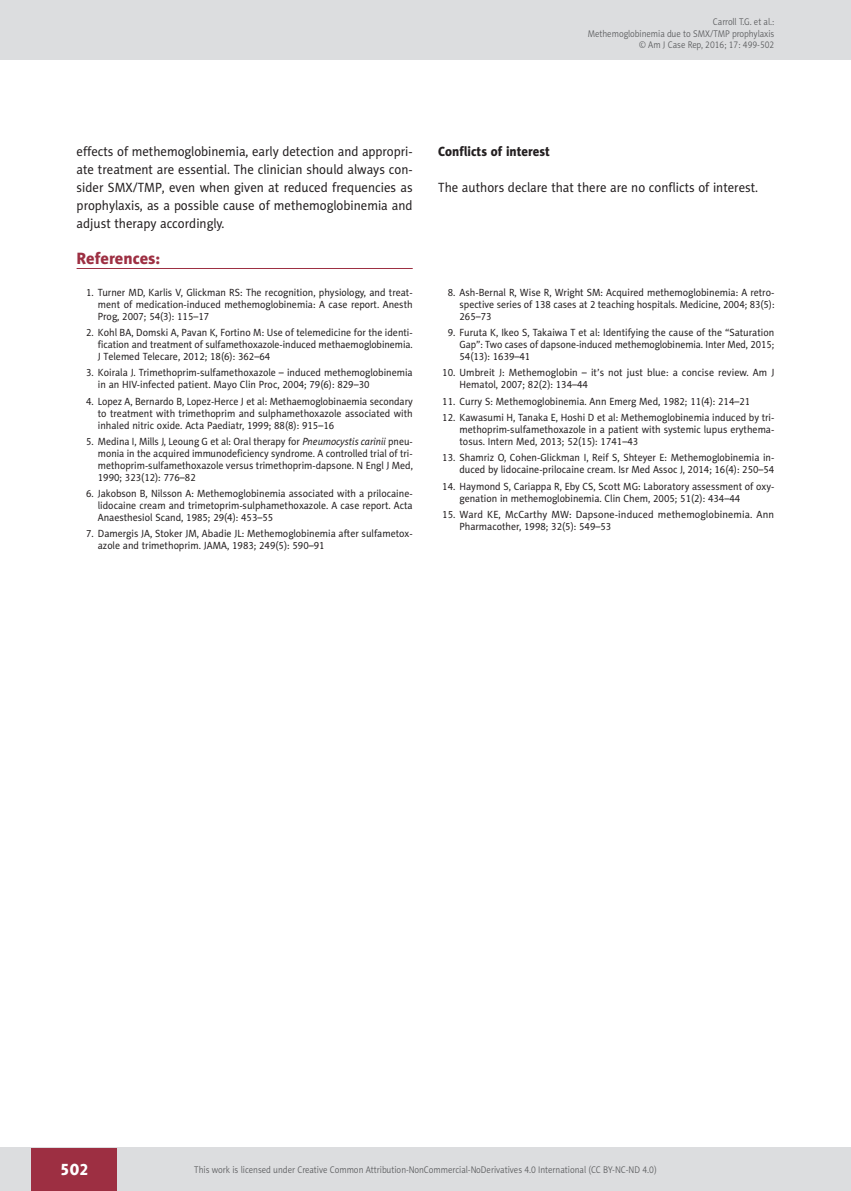
<style>
.page{position:relative;width:851px;height:1191px;background:#fff}
.page>*{position:absolute;margin:0;border:0;box-sizing:border-box;transform-origin:0 0}
.AJCR_Referencje_Tytu{font:16.5px "Naomi Sans EFN Heavy";color:#9d2f42}
.t1{font:16.5px "Naomi Sans EFN Heavy";color:#fff}
.AJCR_Body{font:13.5px/18px "Naomi Sans EFN";color:#231f20;text-align:justify;scale:.95 1}
.AJCR_Headline_2{font:13.5px "Naomi Sans EFN Heavy";color:#231f20;scale:.95 1}
.AJCR_Referencje_punk{font:10.5px/12px "Naomi Sans EFN";color:#231f20;text-align:justify;scale:.95 1}
.AJCR_Referencje_punk-2{font:10.5px/12px "Naomi Sans EFN";color:#231f20;text-align:justify;scale:.94 1}
.AJCR_Referencje_punk-3{font:10.5px/12px "Naomi Sans EFN";color:#231f20}
.AJCR_Referencje_punk-4{font:10.5px/12px "Naomi Sans EFN";color:#231f20;scale:.96 1}
.t2{font:9.75px/11.2px "Naomi Sans EFN Light";color:#57585a;text-align:right;scale:.9 1}
.s1{font-style:italic}
</style>
<div class="page">
<hr style="left:77px;top:268px;width:335px;height:1px;background:#9d2f42">
<div style="left:0;top:1148px;width:850px;height:43px;background:#dcdddf"></div>
<div style="left:32px;top:1147px;width:85px;height:43px;background:#9d2f42"></div>
<div style="left:0;top:0;width:850px;height:60px;background:#dcdddf"></div>
<p class="t2" style="left:587px;top:16px;width:209px">Carroll T.G. et al.:<br>Methemoglobinemia due to SMX/TMP prophylaxis © Am J Case Rep, 2016; 17: 499-502</p>
<p class="AJCR_Body" style="left:77px;top:142px;width:355px">effects of methemoglobinemia, early detection and appropri&shy;ate treatment are essential. The clinician should always con&shy;sider SMX/TMP, even when given at reduced frequencies as prophylaxis, as a possible cause of methemoglobinemia and adjust therapy accordingly.</p>
<p class="AJCR_Referencje_Tytu" style="left:77px;top:248px;width:85px">References:</p>
<p class="AJCR_Referencje_punk" style="left:98px;top:286px;width:333px;text-indent:-12px">1. Turner MD, Karlis V, Glickman RS: The recognition, physiology, and treat&shy;ment of medication-induced methemoglobinemia: A case report. Anesth Prog, 2007; 54(3): 115–17</p>
<p class="AJCR_Referencje_punk" style="left:98px;top:327px;width:333px;text-indent:-12px">2. Kohl BA, Domski A, Pavan K, Fortino M: Use of telemedicine for the identi&shy;fication and treatment of sulfamethoxazole-induced methaemoglobinemia.<br>J Telemed Telecare, 2012; 18(6): 362–64</p>
<p class="AJCR_Referencje_punk" style="left:98px;top:367px;width:333px;text-indent:-12px">3. Koirala J. Trimethoprim-sulfamethoxazole – induced methemoglobinemia in an HIV-infected patient. Mayo Clin Proc, 2004; 79(6): 829–30</p>
<p class="AJCR_Referencje_punk-2" style="left:98px;top:395px;width:336px;text-indent:-12px">4. Lopez A, Bernardo B, Lopez-Herce J et al: Methaemoglobinaemia secondary to treatment with trimethoprim and sulphamethoxazole associated with inhaled nitric oxide. Acta Paediatr, 1999; 88(8): 915–16</p>
<p class="AJCR_Referencje_punk-2" style="left:98px;top:435px;width:336px;text-indent:-12px">5. Medina I, Mills J, Leoung G et al: Oral therapy for <span class="s1">Pneumocystis carinii</span> pneu&shy;monia in the acquired immunodeficiency syndrome. A controlled trial of tri&shy;methoprim-sulfamethoxazole versus trimethoprim-dapsone. N Engl J Med, 1990; 323(12): 776–82</p>
<p class="AJCR_Referencje_punk" style="left:98px;top:488px;width:333px;text-indent:-12px">6. Jakobson B, Nilsson A: Methemoglobinemia associated with a prilocaine&shy;lidocaine cream and trimetoprim-sulphamethoxazole. A case report. Acta Anaesthesiol Scand, 1985; 29(4): 453–55</p>
<p class="AJCR_Referencje_punk" style="left:98px;top:528px;width:333px;text-indent:-12px">7. Damergis JA, Stoker JM, Abadie JL: Methemoglobinemia after sulfametox&shy;azole and trimethoprim. JAMA, 1983; 249(5): 590–91</p>
<p class="AJCR_Headline_2" style="left:438px;top:143px;width:119px">Conflicts of interest</p>
<p class="AJCR_Body" style="left:438px;top:178px;width:338px">The authors declare that there are no conflicts of interest.</p>
<p class="AJCR_Referencje_punk" style="left:459px;top:286px;width:333px;text-indent:-12px">8. Ash-Bernal R, Wise R, Wright SM: Acquired methemoglobinemia: A retro&shy;spective series of 138 cases at 2 teaching hospitals. Medicine, 2004; 83(5):<br>265–73</p>
<p class="AJCR_Referencje_punk" style="left:459px;top:327px;width:333px;text-indent:-12px">9. Furuta K, Ikeo S, Takaiwa T et al: Identifying the cause of the “Saturation Gap”: Two cases of dapsone-induced methemoglobinemia. Inter Med, 2015; 54(13): 1639–41</p>
<p class="AJCR_Referencje_punk-4" style="left:459px;top:367px;width:329px;text-indent:-17px">10. Umbreit J: Methemoglobin – it’s not just blue: a concise review. Am J<br>Hematol, 2007; 82(2): 134–44</p>
<p class="AJCR_Referencje_punk" style="left:442px;top:395px;width:326px">11. Curry S: Methemoglobinemia. Ann Emerg Med, 1982; 11(4): 214–21</p>
<p class="AJCR_Referencje_punk" style="left:459px;top:411px;width:333px;text-indent:-17px">12. Kawasumi H, Tanaka E, Hoshi D et al: Methemoglobinemia induced by tri&shy;methoprim-sulfamethoxazole in a patient with systemic lupus erythema&shy;tosus. Intern Med, 2013; 52(15): 1741–43</p>
<p class="AJCR_Referencje_punk" style="left:442px;top:452px;width:351px;text-align:right">13. Shamriz O, Cohen-Glickman I, Reif S, Shteyer E: Methemoglobinemia in&shy;duced by lidocaine-prilocaine cream. Isr Med Assoc J, 2014; 16(4): 250–54</p>
<p class="AJCR_Referencje_punk" style="left:459px;top:480px;width:333px;text-indent:-17px">14. Haymond S, Cariappa R, Eby CS, Scott MG: Laboratory assessment of oxy&shy;genation in methemoglobinemia. Clin Chem, 2005; 51(2): 434–44</p>
<p class="AJCR_Referencje_punk-3" style="left:459px;top:508px;width:316px;text-indent:-17px">15. Ward KE, McCarthy MW: Dapsone-induced methemoglobinemia. Ann<br>Pharmacother, 1998; 32(5): 549–53</p>
<h1 class="t1" style="left:60px;top:1159px;width:30px">502</h1>
<p class="t2" style="left:194px;top:1164px;width:515px">This work is licensed under Creative Common Attribution-NonCommercial-NoDerivatives 4.0 International (CC BY-NC-ND 4.0)</p>
</div>
